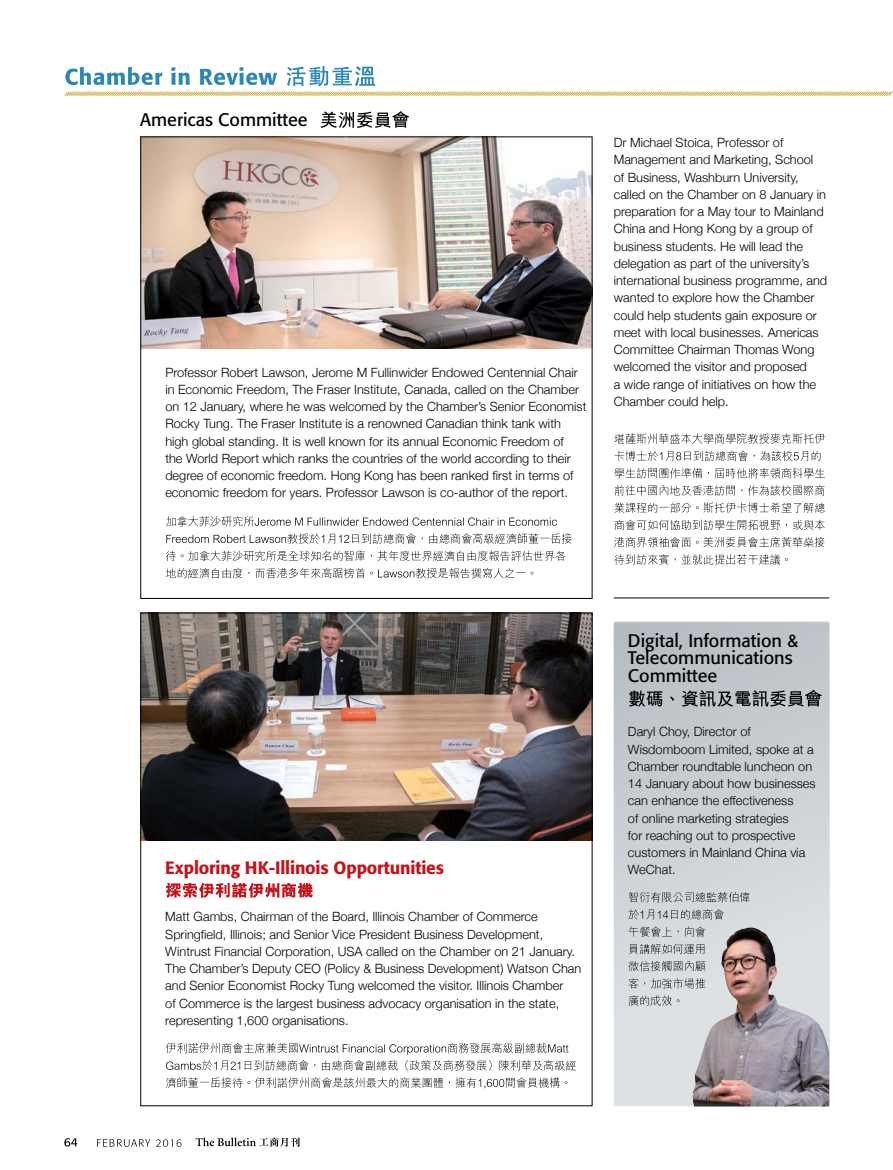
<style>
.page{position:relative;width:893px;height:1170px;background:#fff}
.page>*{position:absolute;margin:0;border:0;box-sizing:border-box;transform-origin:0 0}
.t1{font:18px/17.2px "Formata";color:#000}
.t2{font:500 17.7px "Formata";letter-spacing:-.01em;color:#c4141b}
.t3{font:300 12.75px/17.2px "Helvetica Neue";color:#000}
</style>
<div class="page">
<svg style="left:614px;top:622px;width:215px;height:484px;background:#c4c5c9"></svg>
<svg style="left:321px;top:111px;width:88px;height:17px"></svg>
<svg style="left:64px;top:66px;width:829px;height:30px"></svg>
<img style="left:142px;top:138px;width:448px;height:211px">
<svg style="left:166px;top:567px;width:367px;height:11px"></svg>
<svg style="left:166px;top:550px;width:400px;height:11px"></svg>
<svg style="left:166px;top:533px;width:406px;height:11px"></svg>
<svg style="left:166px;top:516px;width:391px;height:10px"></svg>
<img style="left:142px;top:614px;width:448px;height:226px">
<svg style="left:166px;top:1077px;width:401px;height:11px"></svg>
<svg style="left:166px;top:1042px;width:410px;height:28px"></svg>
<svg style="left:166px;top:882px;width:147px;height:15px"></svg>
<svg style="left:614px;top:554px;width:174px;height:10px"></svg>
<svg style="left:614px;top:537px;width:210px;height:10px"></svg>
<svg style="left:615px;top:519px;width:210px;height:11px"></svg>
<svg style="left:614px;top:502px;width:211px;height:11px"></svg>
<svg style="left:615px;top:485px;width:210px;height:10px"></svg>
<svg style="left:615px;top:468px;width:210px;height:10px"></svg>
<svg style="left:614px;top:450px;width:206px;height:11px"></svg>
<svg style="left:614px;top:433px;width:211px;height:11px"></svg>
<hr style="left:614px;top:597px;width:215px;height:1px;background:#000">
<svg style="left:629px;top:689px;width:193px;height:17px;background:#7b7f82"></svg>
<svg style="left:629px;top:995px;width:51px;height:10px"></svg>
<svg style="left:629px;top:978px;width:76px;height:10px"></svg>
<svg style="left:628px;top:960px;width:77px;height:11px"></svg>
<svg style="left:629px;top:943px;width:75px;height:11px"></svg>
<svg style="left:629px;top:926px;width:76px;height:10px"></svg>
<svg style="left:628px;top:909px;width:96px;height:10px"></svg>
<svg style="left:629px;top:891px;width:121px;height:11px"></svg>
<img style="left:723px;top:927px;width:28px;height:24px">
<svg style="left:64px;top:1137px;width:236px;height:9px"></svg>
<p class="t1" style="left:140px;top:111px;width:169px">Americas Committee</p>
<p class="t3" style="left:165px;top:362px;width:423px">Professor Robert Lawson, Jerome M Fullinwider Endowed Centennial Chair in Economic Freedom, The Fraser Institute, Canada, called on the Chamber on 12 January, where he was welcomed by the Chamber’s Senior Economist Rocky Tung. The Fraser Institute is a renowned Canadian think tank with high global standing. It is well known for its annual Economic Freedom of<br>the World Report which ranks the countries of the world according to their degree of economic freedom. Hong Kong has been ranked first in terms of economic freedom for years. Professor Lawson is co-author of the report.</p>
<p class="t3" style="left:614px;top:133px;width:215px">Dr Michael Stoica, Professor of Management and Marketing, School<br>of Business, Washburn University, called on the Chamber on 8 January in preparation for a May tour to Mainland China and Hong Kong by a group of business students. He will lead the delegation as part of the university’s international business programme, and wanted to explore how the Chamber could help students gain exposure or meet with local businesses. Americas Committee Chairman Thomas Wong welcomed the visitor and proposed<br>a wide range of initiatives on how the Chamber could help.</p>
<p class="t2" style="left:165px;top:856px;width:280px">Exploring HK-Illinois Opportunities</p>
<p class="t3" style="left:165px;top:907px;width:418px">Matt Gambs, Chairman of the Board, Illinois Chamber of Commerce Springfield, Illinois; and Senior Vice President Business Development, Wintrust Financial Corporation, USA called on the Chamber on 21 January.<br>The Chamber’s Deputy CEO (Policy &amp; Business Development) Watson Chan and Senior Economist Rocky Tung welcomed the visitor. Illinois Chamber<br>of Commerce is the largest business advocacy organisation in the state, representing 1,600 organisations.</p>
<p class="t1" style="left:628px;top:632px;width:172px">Digital, Information &amp;<br>Telecommunications<br>Committee</p>
<p class="t3" style="left:628px;top:722px;width:189px">Daryl Choy, Director of<br>Wisdomboom Limited, spoke at a<br>Chamber roundtable luncheon on<br>14 January about how businesses can enhance the effectiveness<br>of online marketing strategies<br>for reaching out to prospective customers in Mainland China via<br>WeChat.</p>
</div>
